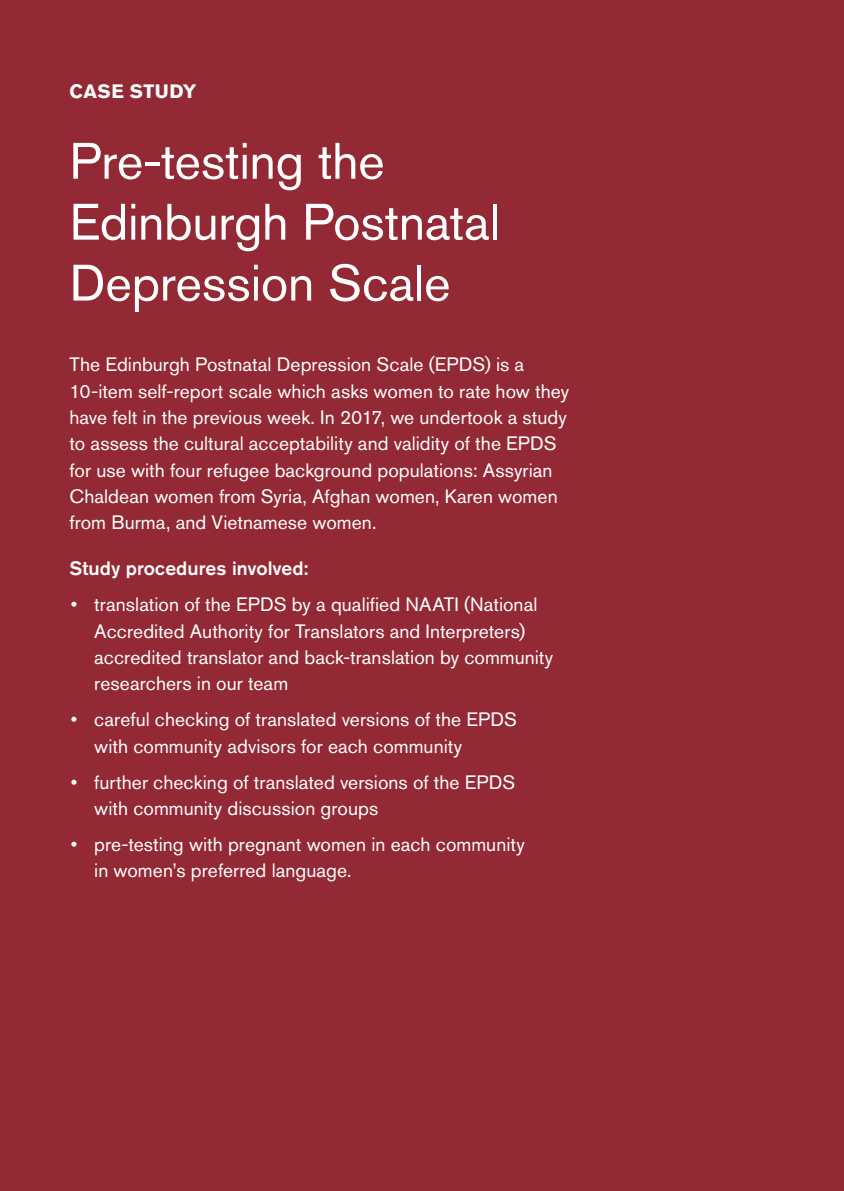
<style>
.page{position:relative;width:844px;height:1191px;background:#fff}
.page>*{position:absolute;margin:0;border:0;box-sizing:border-box;transform-origin:0 0}
.Heading_1{font:50.75px/60.9px "Akzidenz Grotesk BQ";letter-spacing:-.005em;color:#fff}
.Body{font:19.25px/26.2px "Akzidenz Grotesk BQ";letter-spacing:.005em;color:#fff}
.Body_medium{font:500 19.25px "Akzidenz Grotesk BQ";color:#fff}
.case_study{font:700 19.25px "Akzidenz Grotesk BQ";letter-spacing:.025em;color:#fff}
.s1{font-family:"Gotham Rounded"}
</style>
<div class="page">
<div style="left:0;top:0;width:843px;height:1191px;background:#922934"></div>
<p class="case_study" style="left:69px;top:80px;width:128px">CASE STUDY</p>
<p class="Heading_1" style="left:69px;top:130px;width:432px">Pre-testing the<br>Edinburgh Postnatal<br>Depression Scale</p>
<p class="Body" style="left:69px;top:351px;width:501px">The Edinburgh Postnatal Depression Scale (EPDS) is a 10-item self-report scale which asks women to rate how they have felt in the previous week. In 2017, we undertook a study to assess the cultural acceptability and validity of the EPDS for use with four refugee background populations: Assyrian Chaldean women from Syria, Afghan women, Karen women from Burma, and Vietnamese women.</p>
<p class="Body_medium" style="left:69px;top:556px;width:240px">Study procedures involved:</p>
<p class="Body" style="left:94px;top:591px;width:460px;text-indent:-25px"><span class="s1">•</span> translation of the EPDS by a qualified NAATI (National Accredited Authority for Translators and Interpreters) accredited translator and back-translation by community researchers in our team</p>
<p class="Body" style="left:94px;top:706px;width:424px;text-indent:-25px"><span class="s1">•</span> careful checking of translated versions of the EPDS with community advisors for each community</p>
<p class="Body" style="left:94px;top:769px;width:422px;text-indent:-25px"><span class="s1">•</span> further checking of translated versions of the EPDS with community discussion groups</p>
<p class="Body" style="left:94px;top:831px;width:432px;text-indent:-25px"><span class="s1">•</span> pre-testing with pregnant women in each community in women’s preferred language.</p>
</div>
